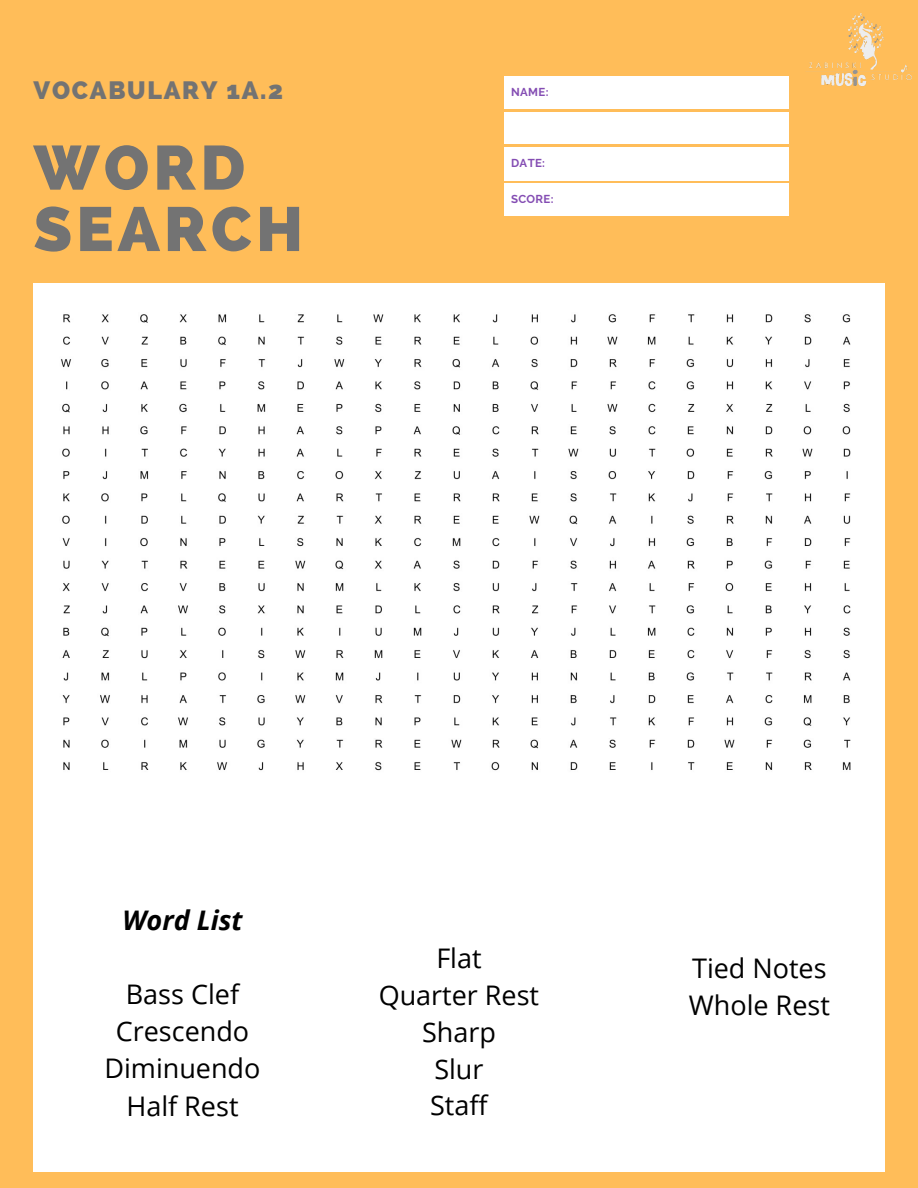
<style>
.page{position:relative;width:918px;height:1188px;background:#ffbd59}
.page>*{position:absolute;margin:0;border:0;box-sizing:border-box;transform-origin:0 0}
.t1{font:800 62.25px/61.3px "Raleway";letter-spacing:.07em;color:#737373}
.t2{font:27px/36.8px "Open Sans";color:#000;text-align:center}
.t3{font:italic 700 27px "Open Sans";color:#000}
.t4{font:800 24.9px "Raleway";letter-spacing:.07em;color:#737373}
.t5{font:700 11.4px "Raleway";letter-spacing:.03em;color:#844db3}
</style>
<div class="page">
<div style="left:504px;top:77px;width:284px;height:31px;background:#fff"></div>
<div style="left:504px;top:112px;width:284px;height:32px;background:#fff"></div>
<div style="left:504px;top:147px;width:284px;height:33px;background:#fff"></div>
<div style="left:504px;top:184px;width:284px;height:31px;background:#fff"></div>
<div style="left:34px;top:284px;width:850px;height:887px;background:#fff"></div>
<img style="left:806px;top:13px;width:108px;height:74px">
<img style="left:60px;top:284px;width:825px;height:546px">
<p class="t4" style="left:34px;top:76px;width:251px">VOCABULARY 1A.2</p>
<h1 class="t1" style="left:34px;top:137px;width:271px">WORD<br>SEARCH</h1>
<p class="t5" style="left:511px;top:85px;width:39px">NAME:</p>
<p class="t5" style="left:511px;top:156px;width:36px">DATE:</p>
<p class="t5" style="left:511px;top:192px;width:44px">SCORE:</p>
<p class="t3" style="left:122px;top:901px;width:122px">Word List</p>
<p class="t2" style="left:104px;top:975px;width:158px;line-height:37.2px">Bass Clef<br>Crescendo<br>Diminuendo<br>Half Rest</p>
<p class="t2" style="left:379px;top:939px;width:162px">Flat<br>Quarter Rest<br>Sharp<br>Slur<br>Staff</p>
<p class="t2" style="left:689px;top:948px;width:142px;line-height:37.3px;text-align:left">Tied Notes<br>Whole Rest</p>
</div>
